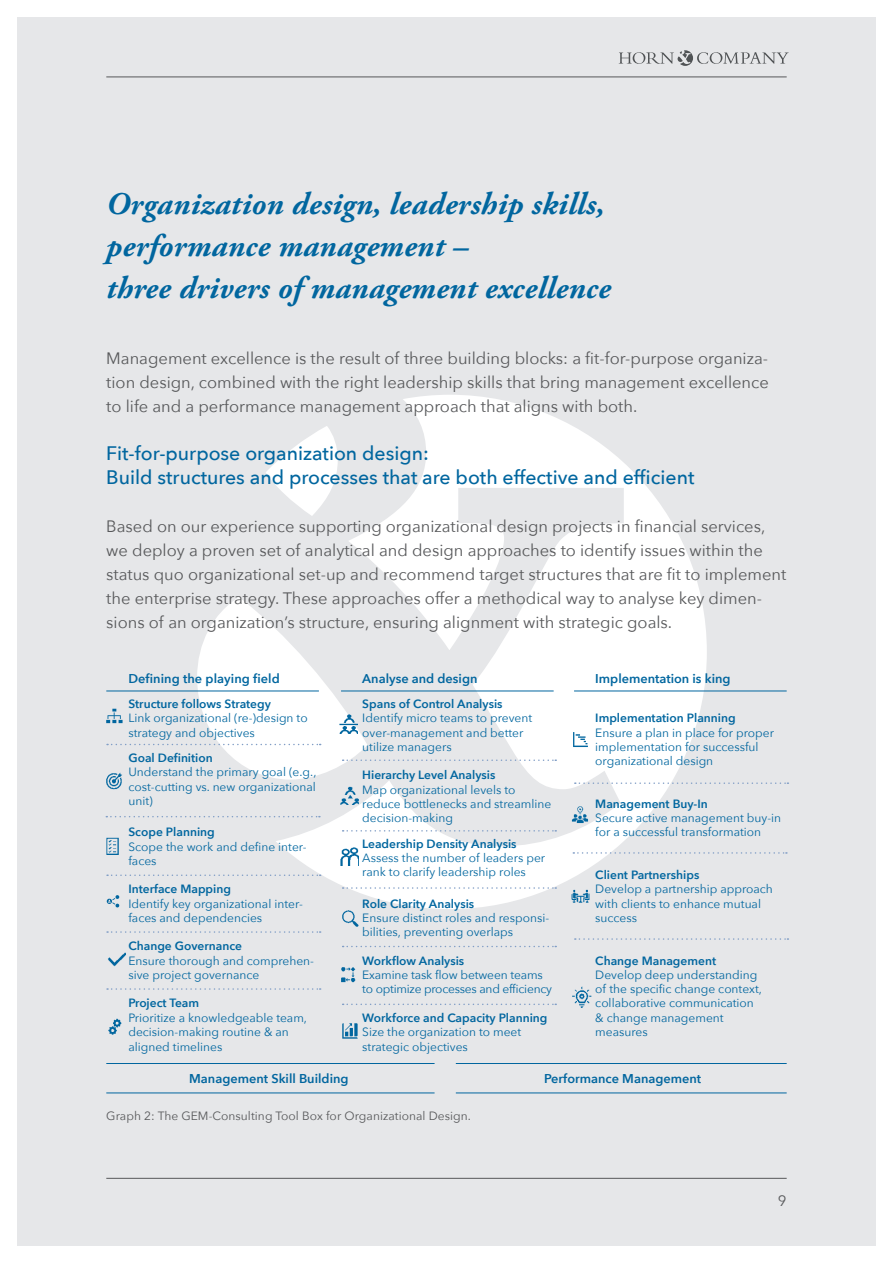
<style>
.page{position:relative;width:893px;height:1263px;background:#fff}
.page>*{position:absolute;margin:0;border:0;box-sizing:border-box;transform-origin:0 0}
.t1{font:italic 700 31.5px/42px "Adobe Garamond Pro";letter-spacing:.01em;color:#01669f}
.t2{font:500 19.5px/24px "Avenir Next";color:#01669f}
.t3{font:16.5px/24px "Avenir Next";color:#57585a;text-align:justify}
.t4{font:15px "Avenir Next";color:#57585a}
.t5{font:600 12.75px "Avenir Next";color:#01669f}
.t6{font:12px/14.2px "Avenir Next";color:#01669f}
.t7{font:600 12px "Avenir Next";color:#01669f}
.t8{font:12px/14.2px "Avenir Next";letter-spacing:-.02em;color:#01669f}
.t9{font:12px "Avenir Next";letter-spacing:.005em;color:#57585a}
</style>
<div class="page">
<div style="left:17px;top:17px;width:859px;height:1229px;background:#e6e7e9"></div>
<hr style="left:106px;top:77px;width:681px;height:1px;background:#57585a">
<hr style="left:106px;top:1178px;width:681px;height:1px;background:#57585a">
<svg style="left:619px;top:50px;width:170px;height:16px"></svg>
<svg style="left:276px;top:395px;width:431px;height:514px;fill:#fff"></svg>
<svg style="left:266px;top:426px;width:72px;height:90px"></svg>
<hr style="left:106px;top:691px;width:213px;height:1px;background:#01669f">
<hr style="left:574px;top:691px;width:213px;height:1px;background:#01669f">
<svg style="left:106px;top:816px;width:214px;height:1px"></svg>
<svg style="left:107px;top:874px;width:214px;height:2px"></svg>
<svg style="left:107px;top:931px;width:214px;height:2px"></svg>
<svg style="left:107px;top:988px;width:214px;height:2px"></svg>
<svg style="left:107px;top:597px;width:449px;height:183px"></svg>
<svg style="left:343px;top:830px;width:213px;height:1px"></svg>
<svg style="left:343px;top:887px;width:213px;height:2px"></svg>
<svg style="left:343px;top:946px;width:213px;height:1px"></svg>
<svg style="left:343px;top:1003px;width:213px;height:2px"></svg>
<svg style="left:575px;top:782px;width:213px;height:2px"></svg>
<svg style="left:573px;top:852px;width:214px;height:2px"></svg>
<svg style="left:575px;top:938px;width:213px;height:2px"></svg>
<img style="left:339px;top:715px;width:19px;height:19px">
<img style="left:106px;top:706px;width:17px;height:18px">
<img style="left:106px;top:771px;width:17px;height:18px">
<img style="left:106px;top:837px;width:13px;height:17px">
<img style="left:106px;top:895px;width:14px;height:13px">
<img style="left:108px;top:952px;width:18px;height:15px">
<img style="left:108px;top:1018px;width:14px;height:17px">
<img style="left:340px;top:786px;width:19px;height:19px">
<img style="left:340px;top:908px;width:19px;height:19px">
<img style="left:341px;top:967px;width:15px;height:15px">
<img style="left:342px;top:1023px;width:16px;height:16px">
<img style="left:340px;top:847px;width:18px;height:18px">
<img style="left:570px;top:729px;width:20px;height:20px">
<img style="left:570px;top:804px;width:20px;height:20px">
<img style="left:569px;top:885px;width:22px;height:21px">
<img style="left:572px;top:986px;width:20px;height:21px">
<hr style="left:106px;top:1063px;width:329px;height:1px;background:#01669f">
<hr style="left:456px;top:1063px;width:331px;height:1px;background:#01669f">
<hr style="left:106px;top:1092px;width:329px;height:1px;background:#01669f">
<hr style="left:456px;top:1092px;width:331px;height:1px;background:#01669f">
<h1 class="t1" style="left:106px;top:184px;width:506px">Organization design, leadership skills, performance management –<br>three drivers of management excellence</h1>
<p class="t3" style="left:106px;top:346px;width:664px">Management excellence is the result of three building blocks: a fit-for-purpose organiza&shy;tion design, combined with the right leadership skills that bring management excellence to life and a performance management approach that aligns with both.</p>
<h2 class="t2" style="left:106px;top:441px;width:590px">Fit-for-purpose organization design:<br>Build structures and processes that are both effective and efficient</h2>
<p class="t3" style="left:106px;top:514px;width:681px;text-align:left">Based on our experience supporting organizational design projects in financial services, we deploy a proven set of analytical and design approaches to identify issues within the status quo organizational set-up and recommend target structures that are fit to implement the enterprise strategy. These approaches offer a methodical way to analyse key dimen&shy;sions of an organization’s structure, ensuring alignment with strategic goals.</p>
<p class="t5" style="left:128px;top:668px;width:153px">Defining the playing field</p>
<p class="t7" style="left:128px;top:694px;width:144px">Structure follows Strategy</p>
<p class="t6" style="left:128px;top:710px;width:181px">Link organizational (re-)design to strategy and objectives</p>
<p class="t7" style="left:128px;top:748px;width:86px">Goal Definition</p>
<p class="t6" style="left:128px;top:764px;width:190px;text-align:justify">Understand the primary goal (e.g., cost-cutting vs. new organizational unit)</p>
<p class="t7" style="left:128px;top:822px;width:88px">Scope Planning</p>
<p class="t6" style="left:128px;top:839px;width:180px">Scope the work and define inter&shy;faces</p>
<p class="t7" style="left:128px;top:879px;width:104px">Interface Mapping</p>
<p class="t6" style="left:128px;top:896px;width:176px">Identify key organizational inter&shy;faces and dependencies</p>
<p class="t7" style="left:128px;top:936px;width:115px">Change Governance</p>
<p class="t6" style="left:128px;top:953px;width:187px">Ensure thorough and comprehen&shy;sive project governance</p>
<p class="t7" style="left:128px;top:993px;width:72px">Project Team</p>
<p class="t6" style="left:128px;top:1010px;width:180px">Prioritize a knowledgeable team, decision-making routine &amp; an aligned timelines</p>
<p class="t5" style="left:362px;top:668px;width:117px">Analyse and design</p>
<p class="t7" style="left:362px;top:694px;width:142px">Spans of Control Analysis</p>
<p class="t6" style="left:362px;top:710px;width:171px">Identify micro teams to prevent over-management and better utilize managers</p>
<p class="t7" style="left:362px;top:765px;width:135px">Hierarchy Level Analysis</p>
<p class="t6" style="left:362px;top:782px;width:190px">Map organizational levels to reduce bottlenecks and streamline decision-making</p>
<p class="t7" style="left:362px;top:833px;width:156px">Leadership Density Analysis</p>
<p class="t6" style="left:362px;top:850px;width:184px">Assess the number of leaders per rank to clarify leadership roles</p>
<p class="t7" style="left:362px;top:893px;width:113px">Role Clarity Analysis</p>
<p class="t6" style="left:362px;top:910px;width:188px">Ensure distinct roles and responsi&shy;bilities, preventing overlaps</p>
<p class="t7" style="left:362px;top:950px;width:103px">Workflow Analysis</p>
<p class="t8" style="left:362px;top:967px;width:191px">Examine task flow between teams to optimize processes and efficiency</p>
<p class="t7" style="left:362px;top:1007px;width:187px">Workforce and Capacity Planning</p>
<p class="t6" style="left:362px;top:1024px;width:160px;line-height:15px">Size the organization to meet strategic objectives</p>
<p class="t5" style="left:595px;top:668px;width:137px">Implementation is king</p>
<p class="t7" style="left:595px;top:708px;width:142px">Implementation Planning</p>
<p class="t6" style="left:595px;top:725px;width:180px">Ensure a plan in place for proper implementation for successful organizational design</p>
<p class="t7" style="left:595px;top:793px;width:114px">Management Buy-In</p>
<p class="t6" style="left:595px;top:810px;width:187px">Secure active management buy-in for a successful transformation</p>
<p class="t7" style="left:595px;top:865px;width:106px">Client Partnerships</p>
<p class="t6" style="left:595px;top:881px;width:179px">Develop a partnership approach with clients to enhance mutual success</p>
<p class="t7" style="left:595px;top:950px;width:122px">Change Management</p>
<p class="t6" style="left:595px;top:967px;width:168px">Develop deep understanding of the specific change context, collaborative communication &amp; change management measures</p>
<p class="t5" style="left:189px;top:1067px;width:161px">Management Skill Building</p>
<p class="t5" style="left:544px;top:1067px;width:158px">Performance Management</p>
<p class="t9" style="left:106px;top:1105px;width:366px">Graph 2: The GEM-Consulting Tool Box for Organizational Design.</p>
<p class="t4" style="left:778px;top:1188px;width:10px">9</p>
</div>
